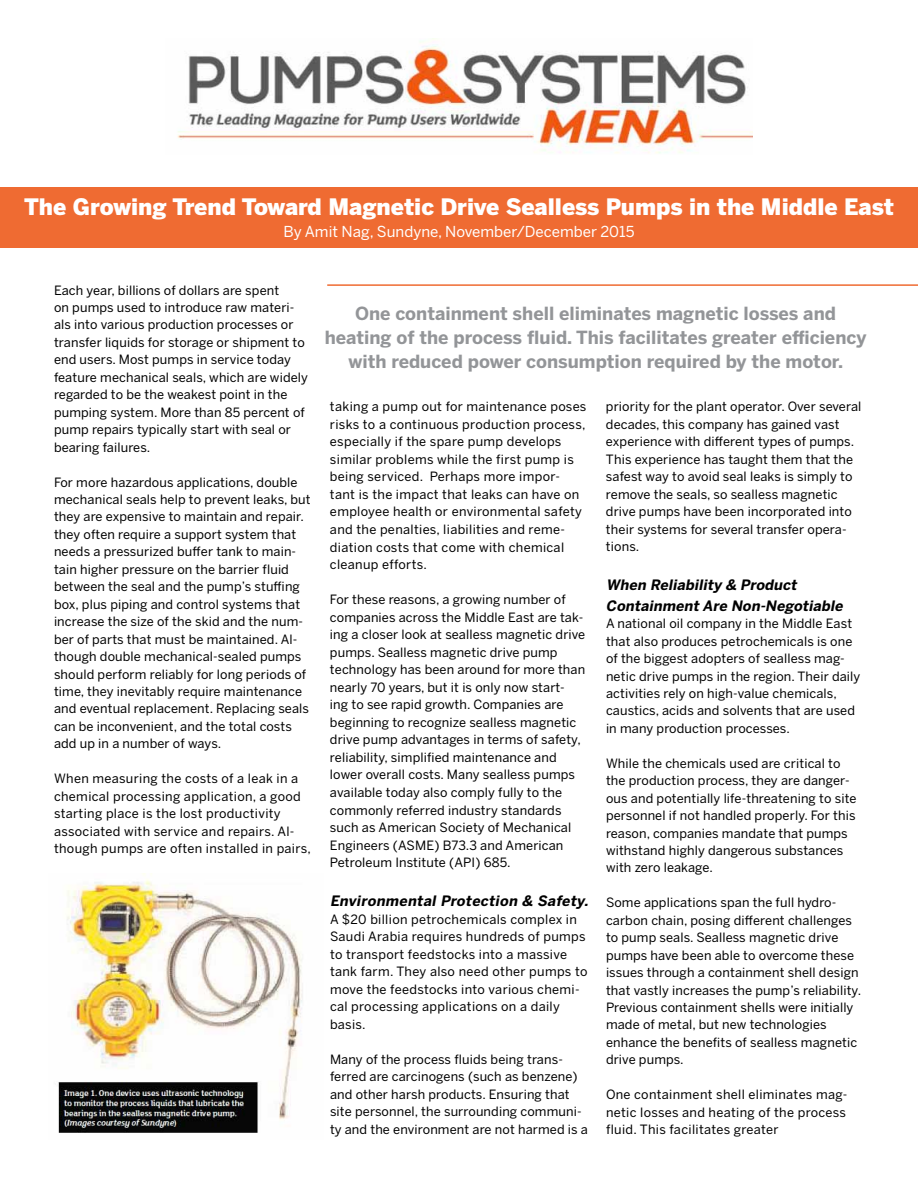
<style>
.page{position:relative;width:918px;height:1188px;background:#fff}
.page>*{position:absolute;margin:0;border:0;box-sizing:border-box;transform-origin:0 0}
.t1{font:900 22.5px "Benton Sans";color:#fff}
.t2{font:700 18px/24px "Benton Sans";color:#939598;text-align:center}
.t3{font:15px "Benton Sans";color:#fff}
.t4{font:italic 700 14.25px/21.1px "Benton Sans";color:#000}
.t5{font:12.75px/17.4px "Benton Sans";letter-spacing:.01em;color:#000}
</style>
<div class="page">
<div style="left:0;top:187px;width:918px;height:60px;background:#ef6b32"></div>
<img style="left:58px;top:874px;width:245px;height:259px">
<hr style="left:327px;top:284px;width:591px;height:2px;background:#ef6b32">
<img style="left:177px;top:39px;width:576px;height:115px">
<h1 class="t1" style="left:24px;top:193px;width:871px">The Growing Trend Toward Magnetic Drive Sealless Pumps in the Middle East</h1>
<p class="t3" style="left:283px;top:223px;width:353px">By Amit Nag, Sundyne, November/December 2015</p>
<p class="t5" style="left:54px;top:281px;width:256px">Each year, billions of dollars are spent<br>on pumps used to introduce raw materi&shy;als into various production processes or transfer liquids for storage or shipment to end users. Most pumps in service today feature mechanical seals, which are widely regarded to be the weakest point in the pumping system. More than 85 percent of pump repairs typically start with seal or bearing failures.</p>
<p class="t5" style="left:54px;top:473px;width:258px">For more hazardous applications, double mechanical seals help to prevent leaks, but they are expensive to maintain and repair. they often require a support system that needs a pressurized buffer tank to main&shy;tain higher pressure on the barrier fluid between the seal and the pump’s stuffing box, plus piping and control systems that increase the size of the skid and the num&shy;ber of parts that must be maintained. Al&shy;though double mechanical-sealed pumps should perform reliably for long periods of time, they inevitably require maintenance and eventual replacement. Replacing seals can be inconvenient, and the total costs add up in a number of ways.</p>
<p class="t5" style="left:54px;top:770px;width:258px">When measuring the costs of a leak in a chemical processing application, a good starting place is the lost productivity associated with service and repairs. Al&shy;though pumps are often installed in pairs,</p>
<h2 class="t2" style="left:325px;top:301px;width:543px">One containment shell eliminates magnetic losses and heating of the process fluid. This facilitates greater efficiency with reduced power consumption required by the motor.</h2>
<p class="t5" style="left:330px;top:398px;width:258px">taking a pump out for maintenance poses risks to a continuous production process, especially if the spare pump develops similar problems while the first pump is being serviced. Perhaps more impor&shy;tant is the impact that leaks can have on employee health or environmental safety and the penalties, liabilities and reme&shy;diation costs that come with chemical cleanup efforts.</p>
<p class="t5" style="left:330px;top:591px;width:257px">For these reasons, a growing number of companies across the Middle East are tak&shy;ing a closer look at sealless magnetic drive pumps. Sealless magnetic drive pump technology has been around for more than nearly 70 years, but it is only now start&shy;ing to see rapid growth. Companies are beginning to recognize sealless magnetic drive pump advantages in terms of safety, reliability, simplified maintenance and lower overall costs. Many sealless pumps available today also comply fully to the commonly referred industry standards such as American Society of Mechanical Engineers (ASME) B73.3 and American Petroleum Institute (API) 685.</p>
<p class="t4" style="left:330px;top:890px;width:263px">Environmental Protection &amp; Safety.</p>
<p class="t5" style="left:330px;top:910px;width:259px">A $20 billion petrochemicals complex in Saudi Arabia requires hundreds of pumps to transport feedstocks into a massive tank farm. They also need other pumps to move the feedstocks into various chemi&shy;cal processing applications on a daily basis.</p>
<p class="t5" style="left:330px;top:1050px;width:260px">Many of the process fluids being trans&shy;ferred are carcinogens (such as benzene) and other harsh products. Ensuring that site personnel, the surrounding communi&shy;ty and the environment are not harmed is a</p>
<p class="t5" style="left:606px;top:398px;width:257px">priority for the plant operator. Over several decades, this company has gained vast experience with different types of pumps.<br>This experience has taught them that the safest way to avoid seal leaks is simply to remove the seals, so sealless magnetic drive pumps have been incorporated into their systems for several transfer opera&shy;tions.</p>
<p class="t4" style="left:606px;top:574px;width:241px">When Reliability &amp; Product<br>Containment Are Non-Negotiable</p>
<p class="t5" style="left:606px;top:615px;width:256px">A national oil company in the Middle East that also produces petrochemicals is one of the biggest adopters of sealless mag&shy;netic drive pumps in the region. Their daily activities rely on high-value chemicals, caustics, acids and solvents that are used in many production processes.</p>
<p class="t5" style="left:606px;top:754px;width:252px">While the chemicals used are critical to the production process, they are danger&shy;ous and potentially life-threatening to site personnel if not handled properly. For this reason, companies mandate that pumps withstand highly dangerous substances with zero leakage.</p>
<p class="t5" style="left:606px;top:894px;width:257px">Some applications span the full hydro&shy;carbon chain, posing different challenges to pump seals. Sealless magnetic drive pumps have been able to overcome these issues through a containment shell design that vastly increases the pump’s reliability.<br>Previous containment shells were initially made of metal, but new technologies enhance the benefits of sealless magnetic drive pumps.</p>
<p class="t5" style="left:606px;top:1086px;width:243px;text-align:justify">One containment shell eliminates mag&shy;netic losses and heating of the process fluid. This facilitates greater</p>
</div>
